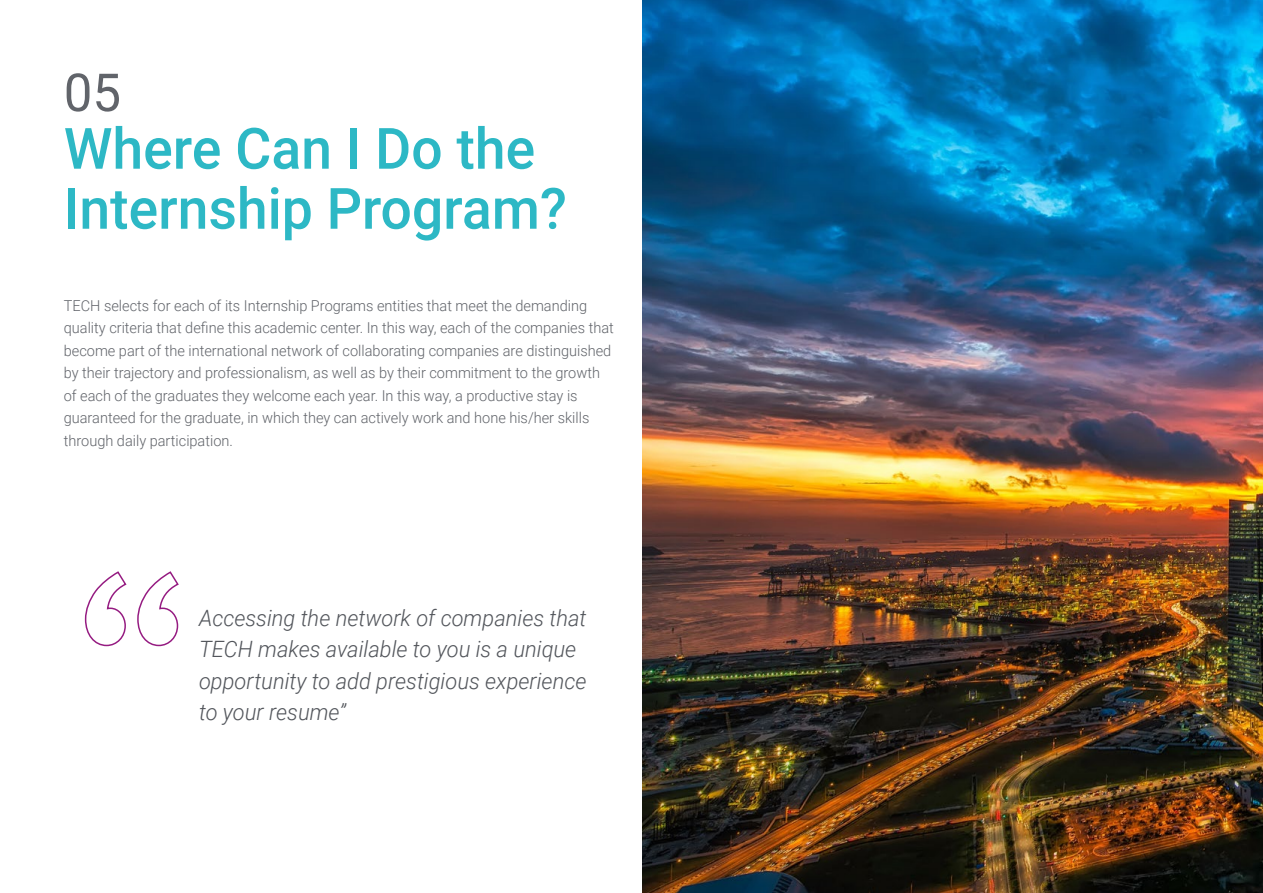
<style>
.page{position:relative;width:1263px;height:893px;background:#fff}
.page>*{position:absolute;margin:0;border:0;box-sizing:border-box;transform-origin:0 0}
.t1{font:500 57px/60px "Roboto";color:#2db8c5}
.t2{font:52.5px "Roboto";color:#61646a}
.t3{font:italic 300 22.5px/31.5px "Roboto";color:#52555b}
.t4{font:300 15px/22.5px "Roboto";color:#61646a}
</style>
<div class="page">
<svg style="left:84px;top:571px;width:95px;height:76px"></svg>
<img style="left:642px;top:0;width:621px;height:893px">
<h2 class="t2" style="left:64px;top:56px;width:59px">05</h2>
<h1 class="t1" style="left:64px;top:116px;width:504px">Where Can I Do the<br>Internship Program?</h1>
<p class="t4" style="left:64px;top:293px;width:551px">TECH selects for each of its Internship Programs entities that meet the demanding quality criteria that define this academic center. In this way, each of the companies that become part of the international network of collaborating companies are distinguished by their trajectory and professionalism, as well as by their commitment to the growth of each of the graduates they welcome each year. In this way, a productive stay is guaranteed for the graduate, in which they can actively work and hone his/her skills through daily participation.</p>
<h3 class="t3" style="left:199px;top:601px;width:389px">Accessing the network of companies that TECH makes available to you is a unique opportunity to add prestigious experience to your resume”</h3>
</div>
